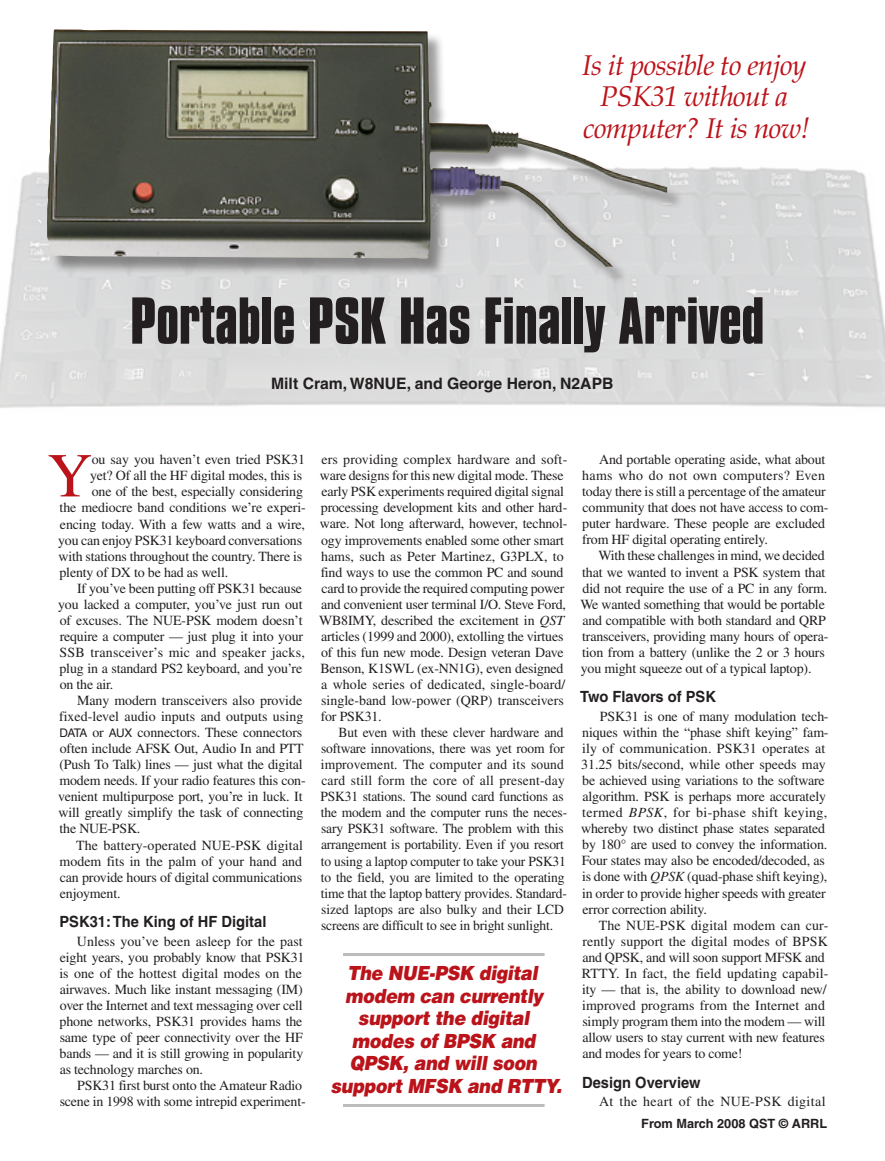
<style>
.page{position:relative;width:885px;height:1161px;background:#fff}
.page>*{position:absolute;margin:0;border:0;box-sizing:border-box;transform-origin:0 0}
.Body_Text{font:62.4px "Times";color:#bb131a}
.t1{font:700 57px "Compacta BT";letter-spacing:-.005em;color:#231f20}
.Deck{font:italic 28.5px/31.5px "Palatino";letter-spacing:-.025em;color:#bb131a;text-align:center}
.Body_Text-2{font:italic 900 19.5px/22.5px "Helvetica";letter-spacing:-.02em;color:#bb131a;text-align:center;scale:.9 1}
.Byline{font:700 15.75px "Helvetica";color:#231f20}
.Subhead_1{font:700 15.45px "Helvetica";color:#231f20;scale:.95 1}
.Body_Text-3{font:13.95px/16px "Times";letter-spacing:-.015em;color:#231f20}
.Body_Text-4{font:13.95px "Times";letter-spacing:.025em;color:#231f20}
.t2{font:700 12.75px "Helvetica";color:#231f20}
.s1{font-family:"Helvetica";font-size:11.85px}
.s2{font-style:italic}
</style>
<div class="page">
<img style="left:0;top:167px;width:884px;height:241px">
<hr style="left:343px;top:953px;width:201px;height:3px;background:#babcbe">
<hr style="left:343px;top:1104px;width:201px;height:3px;background:#babcbe">
<div style="left:48px;top:30px;width:642px;height:260px;background:#231f20;opacity:.45"></div>
<img style="left:46px;top:29px;width:593px;height:238px">
<p class="Deck" style="left:582px;top:50px;width:229px">Is it possible to enjoy<br>PSK31 without a computer? It is now!</p>
<p class="t1" style="left:130px;top:286px;width:635px">Portable PSK Has Finally Arrived</p>
<p class="Byline" style="left:271px;top:374px;width:344px">Milt Cram, W8NUE, and George Heron, N2APB</p>
<p class="Body_Text" style="left:47px;top:440px;width:47px">Y</p>
<p class="Body_Text-3" style="left:92px;top:452px;width:215px">ou say you haven’t even tried PSK31</p>
<p class="Body_Text-3" style="left:90px;top:468px;width:213px">yet? Of all the HF digital modes, this is</p>
<p class="Body_Text-3" style="left:92px;top:484px;width:213px">one of the best, especially considering</p>
<p class="Body_Text-3" style="left:60px;top:500px;width:248px">the mediocre band conditions we’re experi-</p>
<p class="Body_Text-3" style="left:60px;top:516px;width:246px">encing today. With a few watts and a wire,</p>
<p class="Body_Text-3" style="left:58px;top:532px;width:245px">you can enjoy PSK31 keyboard conversations</p>
<p class="Body_Text-3" style="left:58px;top:548px;width:245px">with stations throughout the country. There is</p>
<p class="Body_Text-3" style="left:59px;top:564px;width:170px">plenty of DX to be had as well.</p>
<p class="Body_Text-3" style="left:58px;top:580px;width:248px;text-indent:19px">If you’ve been putting off PSK31 because you lacked a computer, you’ve just run out of excuses. The NUE-PSK modem doesn’t require a computer — just plug it into your SSB transceiver’s mic and speaker jacks, plug in a standard PS2 keyboard, and you’re on the air.</p>
<p class="Body_Text-3" style="left:58px;top:692px;width:249px;text-indent:19px">Many modern transceivers also provide fixed-level audio inputs and outputs using <span class="s1">DATA</span> or <span class="s1">AUX</span> connectors. These connectors often include AFSK Out, Audio In and PTT (Push To Talk) lines — just what the digital modem needs. If your radio features this con&shy;venient multipurpose port, you’re in luck. It will greatly simplify the task of connecting the NUE-PSK.</p>
<p class="Body_Text-3" style="left:59px;top:837px;width:245px;text-align:justify;text-indent:17px">The battery-operated NUE-PSK digital modem fits in the palm of your hand and can provide hours of digital communications enjoyment.</p>
<p class="Subhead_1" style="left:59px;top:912px;width:219px">PSK31: The King of HF Digital</p>
<p class="Body_Text-3" style="left:59px;top:933px;width:247px;text-indent:18px">Unless you’ve been asleep for the past eight years, you probably know that PSK31 is one of the hottest digital modes on the airwaves. Much like instant messaging (IM) over the Internet and text messaging over cell phone networks, PSK31 provides hams the same type of peer connectivity over the HF bands — and it is still growing in popularity as technology marches on.</p>
<p class="Body_Text-3" style="left:60px;top:1078px;width:248px;text-align:right">PSK31 first burst onto the Amateur Radio scene in 1998 with some intrepid experiment-</p>
<p class="Body_Text-3" style="left:319px;top:452px;width:250px">ers providing complex hardware and soft&shy;ware designs for this new digital mode. These early PSK experiments required digital signal processing development kits and other hard&shy;ware. Not long afterward, however, technol&shy;ogy improvements enabled some other smart hams, such as Peter Martinez, G3PLX, to find ways to use the common PC and sound card to provide the required computing power and convenient user terminal I/O. Steve Ford, WB8IMY, described the excitement in <span class="s2">QST </span>articles (1999 and 2000), extolling the virtues of this fun new mode. Design veteran Dave Benson, K1SWL (ex-NN1G), even designed a whole series of dedicated, single-board/ single-band low-power (QRP) transceivers for PSK31.</p>
<p class="Body_Text-3" style="left:320px;top:724px;width:248px;text-indent:18px">But even with these clever hardware and software innovations, there was yet room for improvement. The computer and its sound card still form the core of all present-day PSK31 stations. The sound card functions as the modem and the computer runs the neces&shy;sary PSK31 software. The problem with this arrangement is portability. Even if you resort to using a laptop computer to take your PSK31 to the field, you are limited to the operating time that the laptop battery provides. Standard&shy;sized laptops are also bulky and their LCD screens are difficult to see in bright sunlight.</p>
<p class="Body_Text-2" style="left:330px;top:961px;width:258px">The NUE-PSK digital modem can currently support the digital modes of BPSK and<br>QPSK, and will soon support MFSK and RTTY.</p>
<p class="Body_Text-3" style="left:582px;top:451px;width:248px;text-indent:17px">And portable operating aside, what about hams who do not own computers? Even today there is still a percentage of the amateur community that does not have access to com&shy;puter hardware. These people are excluded from HF digital operating entirely.</p>
<p class="Body_Text-3" style="left:580px;top:548px;width:250px;text-indent:18px">With these challenges in mind, we decided that we wanted to invent a PSK system that did not require the use of a PC in any form.<br>We wanted something that would be portable and compatible with both standard and QRP transceivers, providing many hours of opera&shy;tion from a battery (unlike the 2 or 3 hours you might squeeze out of a typical laptop).</p>
<p class="Subhead_1" style="left:580px;top:688px;width:144px">Two Flavors of PSK</p>
<p class="Body_Text-3" style="left:581px;top:708px;width:249px;text-indent:19px">PSK31 is one of many modulation tech&shy;niques within the “phase shift keying” fam&shy;ily of communication. PSK31 operates at 31.25 bits/second, while other speeds may be achieved using variations to the software algorithm. PSK is perhaps more accurately termed <span class="s2">BPSK</span>, for bi-phase shift keying, whereby two distinct phase states separated by 180° are used to convey the information.<br>Four states may also be encoded/decoded, as is done with <span class="s2">QPSK</span> (quad-phase shift keying), in order to provide higher speeds with greater error correction ability.</p>
<p class="Body_Text-3" style="left:581px;top:917px;width:248px;text-indent:17px">The NUE-PSK digital modem can cur&shy;rently support the digital modes of BPSK and QPSK, and will soon support MFSK and RTTY. In fact, the field updating capabil&shy;ity — that is, the ability to download new/ improved programs from the Internet and simply program them into the modem — will allow users to stay current with new features and modes for years to come!</p>
<p class="Subhead_1" style="left:582px;top:1073px;width:126px">Design Overview</p>
<p class="Body_Text-4" style="left:599px;top:1094px;width:228px">At the heart of the NUE-PSK digital</p>
<p class="t2" style="left:641px;top:1116px;width:187px">From March 2008 QST © ARRL</p>
</div>
